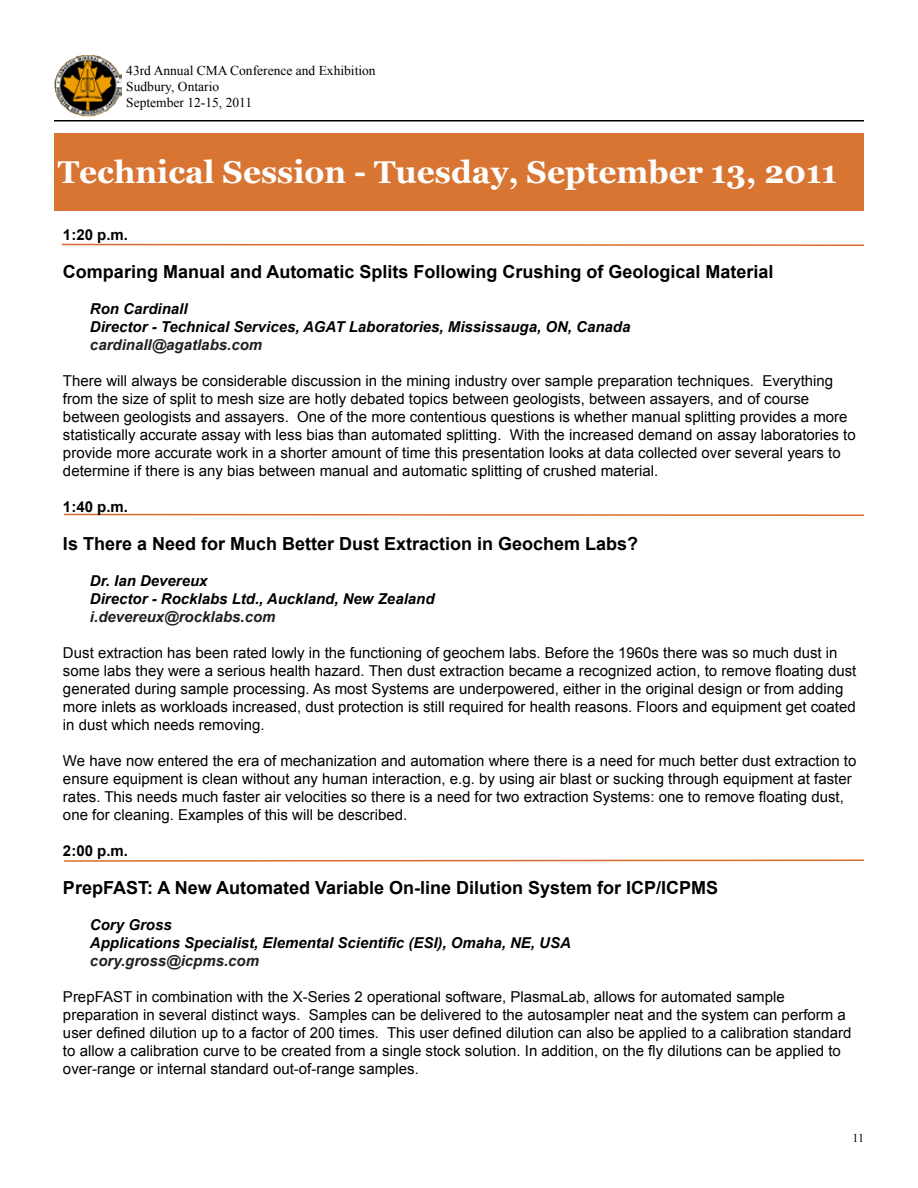
<style>
.page{position:relative;width:918px;height:1188px;background:#fff}
.page>*{position:absolute;margin:0;border:0;box-sizing:border-box;transform-origin:0 0}
.t1{font:700 31.5px "Georgia";color:#fff}
.t2{font:700 18px "Arial";color:#000}
.t3{font:15px/18px "Arial";color:#000}
.t4{font:italic 700 15px/18px "Arial";color:#000}
.t5{font:italic 700 15px "Arial";color:#231f20}
.t6{font:700 15px "Arial";color:#000}
.t7{font:13.5px/16.2px "Times New Roman";color:#000}
.t8{font:12px "Times New Roman";color:#000}
</style>
<div class="page">
<img style="left:54px;top:55px;width:67px;height:62px">
<hr style="left:54px;top:120px;width:810px;height:2px;background:#000">
<div style="left:54px;top:133px;width:810px;height:78px;background:#d87533"></div>
<svg style="left:64px;top:859px;width:800px;height:3px"></svg>
<svg style="left:64px;top:513px;width:800px;height:3px"></svg>
<svg style="left:61px;top:243px;width:803px;height:3px"></svg>
<p class="t7" style="left:126px;top:62px;width:251px">43rd Annual CMA Conference and Exhibition<br>Sudbury, Ontario<br>September 12-15, 2011</p>
<h1 class="t1" style="left:58px;top:154px;width:781px">Technical Session - Tuesday, September 13, 2011</h1>
<p class="t6" style="left:63px;top:225px;width:67px">1:20 p.m.</p>
<p class="t2" style="left:63px;top:260px;width:712px">Comparing Manual and Automatic Splits Following Crushing of Geological Material</p>
<p class="t4" style="left:90px;top:301px;width:542px">Ron Cardinall<br>Director - Technical Services, AGAT Laboratories, Mississauga, ON, Canada</p>
<p class="t5" style="left:90px;top:335px;width:174px">cardinall@agatlabs.com</p>
<p class="t3" style="left:63px;top:372px;width:794px">There will always be considerable discussion in the mining industry over sample preparation techniques. Everything from the size of split to mesh size are hotly debated topics between geologists, between assayers, and of course between geologists and assayers. One of the more contentious questions is whether manual splitting provides a more statistically accurate assay with less bias than automated splitting. With the increased demand on assay laboratories to provide more accurate work in a shorter amount of time this presentation looks at data collected over several years to determine if there is any bias between manual and automatic splitting of crushed material.</p>
<p class="t6" style="left:63px;top:497px;width:67px">1:40 p.m.</p>
<p class="t2" style="left:63px;top:532px;width:577px">Is There a Need for Much Better Dust Extraction in Geochem Labs?</p>
<p class="t4" style="left:90px;top:572px;width:346px">Dr. Ian Devereux<br>Director - Rocklabs Ltd., Auckland, New Zealand</p>
<p class="t5" style="left:90px;top:607px;width:187px">i.devereux@rocklabs.com</p>
<p class="t3" style="left:63px;top:644px;width:795px">Dust extraction has been rated lowly in the functioning of geochem labs. Before the 1960s there was so much dust in some labs they were a serious health hazard. Then dust extraction became a recognized action, to remove floating dust generated during sample processing. As most Systems are underpowered, either in the original design or from adding more inlets as workloads increased, dust protection is still required for health reasons. Floors and equipment get coated in dust which needs removing.</p>
<p class="t3" style="left:63px;top:752px;width:795px">We have now entered the era of mechanization and automation where there is a need for much better dust extraction to ensure equipment is clean without any human interaction, e.g. by using air blast or sucking through equipment at faster rates. This needs much faster air velocities so there is a need for two extraction Systems: one to remove floating dust, one for cleaning. Examples of this will be described.</p>
<p class="t6" style="left:63px;top:841px;width:67px">2:00 p.m.</p>
<p class="t2" style="left:63px;top:876px;width:657px">PrepFAST: A New Automated Variable On-line Dilution System for ICP/ICPMS</p>
<p class="t4" style="left:90px;top:916px;width:482px">Cory Gross<br>Applications Specialist, Elemental Scientific (ESI), Omaha, NE, USA</p>
<p class="t5" style="left:90px;top:951px;width:171px">cory.gross@icpms.com</p>
<p class="t3" style="left:63px;top:988px;width:790px">PrepFAST in combination with the X-Series 2 operational software, PlasmaLab, allows for automated sample preparation in several distinct ways. Samples can be delivered to the autosampler neat and the system can perform a user defined dilution up to a factor of 200 times. This user defined dilution can also be applied to a calibration standard to allow a calibration curve to be created from a single stock solution. In addition, on the fly dilutions can be applied to over-range or internal standard out-of-range samples.</p>
<p class="t8" style="left:852px;top:1130px;width:13px">11</p>
</div>
